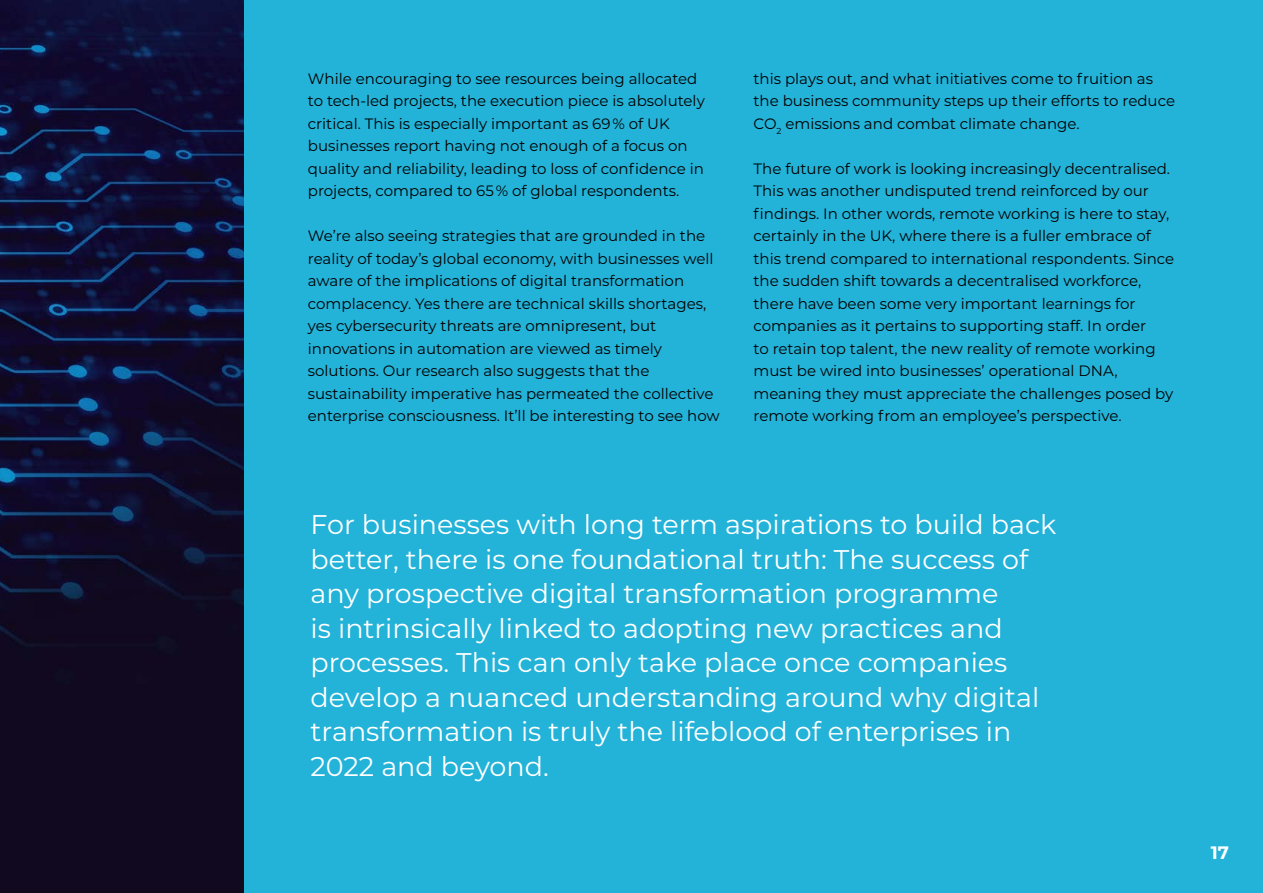
<style>
.page{position:relative;width:1263px;height:893px;background:#fff}
.page>*{position:absolute;margin:0;border:0;box-sizing:border-box;transform-origin:0 0}
.t1{font:27px/34.5px "Montserrat";color:#fff}
.t2{font:700 18px "Montserrat";color:#fff}
.t3{font:15px/22.5px "Montserrat";color:#000}
</style>
<div class="page">
<div style="left:243px;top:0;width:1020px;height:893px;background:#23b3d9"></div>
<img style="left:0;top:0;width:243px;height:893px">
<p class="t3" style="left:308px;top:66px;width:398px">While encouraging to see resources being allocated to tech-led projects, the execution piece is absolutely critical. This is especially important as 69 % of UK businesses report having not enough of a focus on quality and reliability, leading to loss of confidence in projects, compared to 65 % of global respondents.</p>
<p class="t3" style="left:308px;top:224px;width:413px">We’re also seeing strategies that are grounded in the reality of today’s global economy, with businesses well aware of the implications of digital transformation complacency. Yes there are technical skills shortages, yes cybersecurity threats are omnipresent, but innovations in automation are viewed as timely solutions. Our research also suggests that the sustainability imperative has permeated the collective enterprise consciousness. It’ll be interesting to see how</p>
<p class="t3" style="left:753px;top:66px;width:423px">this plays out, and what initiatives come to fruition as the business community steps up their efforts to reduce<br>CO<sub>2</sub> emissions and combat climate change.</p>
<p class="t3" style="left:753px;top:156px;width:422px">The future of work is looking increasingly decentralised.<br>This was another undisputed trend reinforced by our findings. In other words, remote working is here to stay, certainly in the UK, where there is a fuller embrace of this trend compared to international respondents. Since the sudden shift towards a decentralised workforce, there have been some very important learnings for companies as it pertains to supporting staff. In order<br>to retain top talent, the new reality of remote working must be wired into businesses’ operational DNA, meaning they must appreciate the challenges posed by remote working from an employee’s perspective.</p>
<p class="t1" style="left:310px;top:507px;width:747px">For businesses with long term aspirations to build back better, there is one foundational truth: The success of any prospective digital transformation programme<br>is intrinsically linked to adopting new practices and processes. This can only take place once companies develop a nuanced understanding around why digital transformation is truly the lifeblood of enterprises in 2022 and beyond.</p>
<p class="t2" style="left:1211px;top:840px;width:20px">17</p>
</div>
